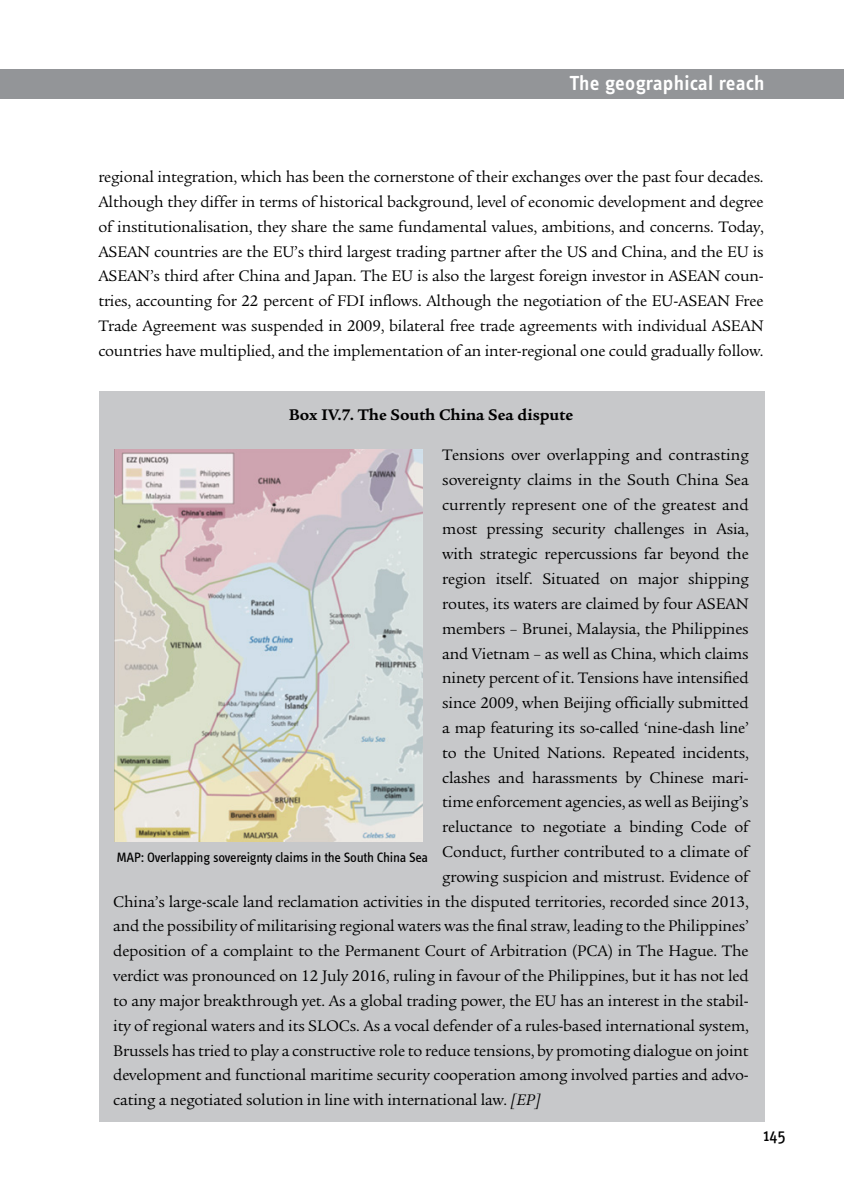
<style>
.page{position:relative;width:844px;height:1191px;background:#fff}
.page>*{position:absolute;margin:0;border:0;box-sizing:border-box;transform-origin:0 0}
.t1{font:600 21px "Info Text";letter-spacing:.01em;color:#fff}
.t2{font:17.5px "Info Text";color:#000}
.t3{font:16.62px/24.8px "Legacy Serif Std";letter-spacing:-.01em;color:#000;text-align:justify}
.t4{font:700 16.62px "Legacy Serif Std";color:#000}
.t5{font:14px "Info Text";letter-spacing:-.02em;color:#000}
.s1{font-style:italic}
</style>
<div class="page">
<div style="left:0;top:69px;width:843px;height:30px;background:#939598"></div>
<div style="left:99px;top:391px;width:665px;height:730px;background:#c7c8ca"></div>
<img style="left:114px;top:449px;width:308px;height:392px">
<p class="t1" style="left:592px;top:70px;width:174px">The functional scope</p>
<p class="t1" style="left:569px;top:71px;width:197px">The g ographic reach</p>
<p class="t3" style="left:98px;top:165px;width:666px">regional integration, which has been the cornerstone of their exchanges over the past four decades.<br>Although they differ in terms of historical background, level of economic development and degree of institutionalisation, they share the same fundamental values, ambitions, and concerns. Today, ASEAN countries are the EU’s third largest trading partner after the US and China, and the EU is ASEAN’s third after China and Japan. The EU is also the largest foreign investor in ASEAN coun&shy;tries, accounting for 22 percent of FDI inflows. Although the negotiation of the EU-ASEAN Free Trade Agreement was suspended in 2009, bilateral free trade agreements with individual ASEAN countries have multiplied, and the implementation of an inter-regional one could gradually follow.</p>
<p class="t4" style="left:289px;top:405px;width:286px">Box IV.7. The South China Sea dispute</p>
<p class="t3" style="left:442px;top:442px;width:308px">Tensions over overlapping and contrasting</p>
<p class="t3" style="left:442px;top:467px;width:308px">sovereignty claims in the South China Sea</p>
<p class="t3" style="left:442px;top:492px;width:308px">currently represent one of the greatest and</p>
<p class="t3" style="left:442px;top:517px;width:308px">most pressing security challenges in Asia,</p>
<p class="t3" style="left:442px;top:542px;width:308px">with strategic repercussions far beyond the</p>
<p class="t3" style="left:442px;top:566px;width:308px">region itself. Situated on major shipping</p>
<p class="t3" style="left:442px;top:591px;width:308px">routes, its waters are claimed by four ASEAN</p>
<p class="t3" style="left:442px;top:616px;width:308px">members – Brunei, Malaysia, the Philippines</p>
<p class="t3" style="left:442px;top:641px;width:308px">and Vietnam – as well as China, which claims</p>
<p class="t3" style="left:442px;top:666px;width:308px">ninety percent of it. Tensions have intensified</p>
<p class="t3" style="left:442px;top:690px;width:308px">since 2009, when Beijing officially submitted</p>
<p class="t3" style="left:442px;top:715px;width:308px">a map featuring its so-called ‘nine-dash line’</p>
<p class="t3" style="left:442px;top:740px;width:308px">to the United Nations. Repeated incidents,</p>
<p class="t3" style="left:442px;top:765px;width:308px">clashes and harassments by Chinese mari-</p>
<p class="t3" style="left:442px;top:790px;width:308px">time enforcement agencies, as well as Beijing’s</p>
<p class="t3" style="left:442px;top:814px;width:308px">reluctance to negotiate a binding Code of</p>
<p class="t3" style="left:442px;top:839px;width:308px">Conduct, further contributed to a climate of</p>
<p class="t3" style="left:442px;top:864px;width:308px">growing suspicion and mistrust. Evidence of</p>
<p class="t3" style="left:113px;top:889px;width:636px">China’s large-scale land reclamation activities in the disputed territories, recorded since 2013,</p>
<p class="t3" style="left:113px;top:914px;width:637px">and the possibility of militarising regional waters was the final straw, leading to the Philippines’</p>
<p class="t3" style="left:113px;top:938px;width:636px">deposition of a complaint to the Permanent Court of Arbitration (PCA) in The Hague. The</p>
<p class="t3" style="left:113px;top:963px;width:636px">verdict was pronounced on 12 July 2016, ruling in favour of the Philippines, but it has not led</p>
<p class="t3" style="left:113px;top:988px;width:636px">to any major breakthrough yet. As a global trading power, the EU has an interest in the stabil-</p>
<p class="t3" style="left:113px;top:1013px;width:637px">ity of regional waters and its SLOCs. As a vocal defender of a rules-based international system,</p>
<p class="t3" style="left:113px;top:1038px;width:636px">Brussels has tried to play a constructive role to reduce tensions, by promoting dialogue on joint</p>
<p class="t3" style="left:113px;top:1062px;width:637px">development and functional maritime security cooperation among involved parties and advo-</p>
<p class="t3" style="left:113px;top:1087px;width:429px">cating a negotiated solution in line with international law. <span class="s1">[EP]</span></p>
<p class="t5" style="left:116px;top:849px;width:313px">MAP: Overlapping sovereignty claims in the South China Sea</p>
<p class="t2" style="left:763px;top:1125px;width:23px">145</p>
</div>
